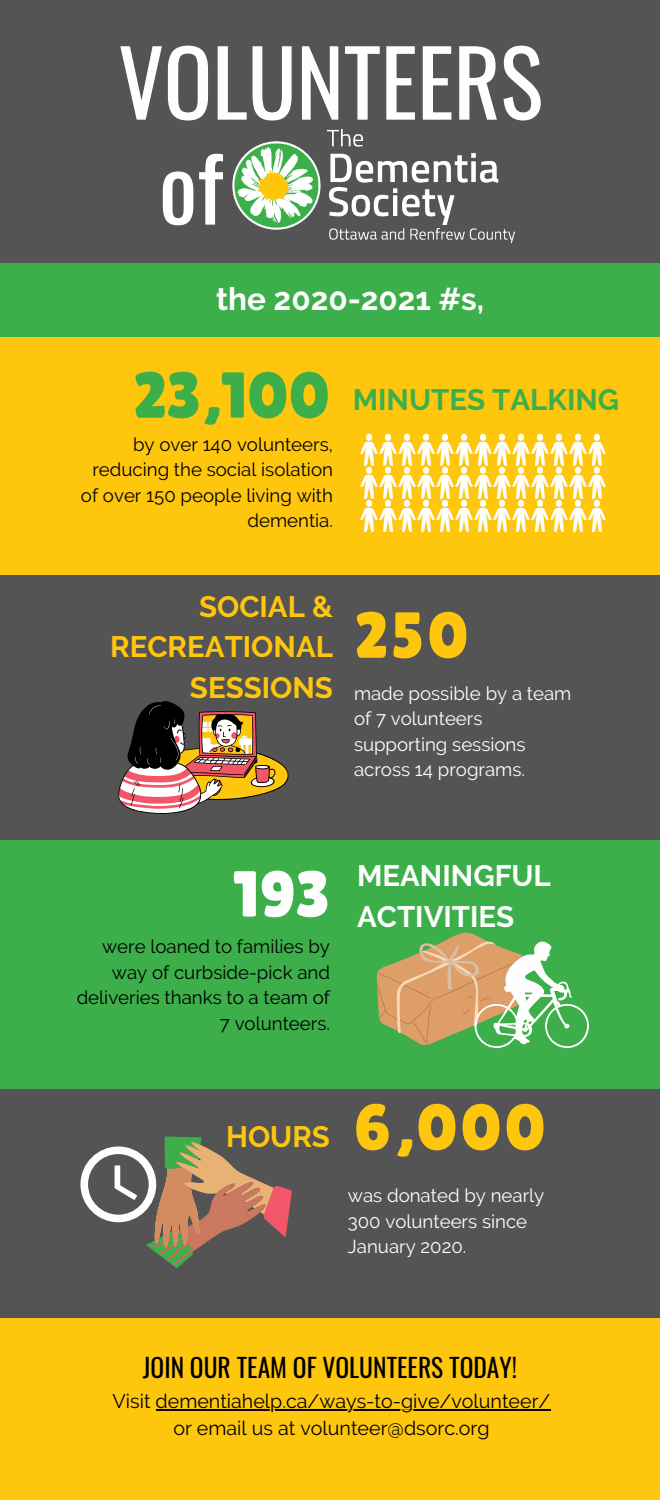
<style>
.page{position:relative;width:660px;height:1500px;background:#545454}
.page>*{position:absolute;margin:0;border:0;box-sizing:border-box;transform-origin:0 0}
.t1{font:90.7px "Oswald";color:#fff}
.t2{font:90.6px "Oswald";letter-spacing:-.005em;color:#fefefe}
.t3{font:64.9px "Lilita One";letter-spacing:.04em;color:#ffc60e}
.t4{font:64.9px "Lilita One";color:#3caf4a}
.t5{font:64.9px "Lilita One";color:#fefefe}
.t6{font:700 31.4px "Raleway";color:#fefefe}
.t7{font:700 29.4px/40.5px "Raleway";color:#ffc60e;text-align:right}
.t8{font:700 29.4px/40.5px "Raleway";color:#fefefe}
.t9{font:700 29.4px "Raleway";color:#3caf4a}
.t10{font:25.5px "Oswald";color:#000}
.t11{font:19.6px/27px "Raleway";color:#000;text-align:center}
.t12{font:18.7px/25.5px "Raleway";color:#000;text-align:right}
.t13{font:18.7px/25.5px "Raleway";color:#fefefe}
</style>
<div class="page">
<div style="left:0;top:263px;width:660px;height:1237px;background:#3caf4a"></div>
<div style="left:0;top:565px;width:660px;height:753px;background:#545454"></div>
<div style="left:0;top:337px;width:660px;height:238px;background:#ffc60e"></div>
<div style="left:0;top:840px;width:660px;height:248px;background:#3caf4a"></div>
<svg style="left:360px;top:434px;width:246px;height:98px"></svg>
<svg style="left:118px;top:701px;width:170px;height:113px"></svg>
<svg style="left:377px;top:933px;width:212px;height:115px"></svg>
<svg style="left:80px;top:1136px;width:212px;height:132px"></svg>
<div style="left:0;top:1318px;width:660px;height:182px;background:#ffc60e"></div>
<hr style="left:156px;top:1410px;width:394px;height:1px;background:#000">
<img style="left:232px;top:129px;width:282px;height:114px">
<h2 class="t2" style="left:118px;top:2px;width:426px">VOLUNTEERS</h2>
<h1 class="t1" style="left:159px;top:107px;width:66px">of</h1>
<h3 class="t6" style="left:216px;top:281px;width:270px">the 2020-2021 #s,</h3>
<h3 class="t4" style="left:133px;top:358px;width:199px">23,100</h3>
<p class="t12" style="left:81px;top:431px;width:254px">by over 140 volunteers, reducing the social isolation of over 150 people living with dementia.</p>
<h3 class="t9" style="left:353px;top:383px;width:268px">MINUTES TALKING</h3>
<h3 class="t7" style="left:110px;top:586px;width:224px">SOCIAL &amp;<br>RECREATIONAL<br>SESSIONS</h3>
<h3 class="t3" style="left:354px;top:598px;width:116px">250</h3>
<p class="t13" style="left:354px;top:680px;width:219px">made possible by a team of 7 volunteers supporting sessions across 14 programs.</p>
<h3 class="t5" style="left:233px;top:857px;width:99px">193</h3>
<p class="t12" style="left:77px;top:934px;width:255px">were loaned to families by way of curbside-pick and deliveries thanks to a team of<br>7 volunteers.</p>
<h3 class="t8" style="left:357px;top:856px;width:195px">MEANINGFUL<br>ACTIVITIES</h3>
<h3 class="t7" style="left:226px;top:1116px;width:105px">HOURS</h3>
<h3 class="t3" style="left:354px;top:1090px;width:193px">6,000</h3>
<p class="t13" style="left:348px;top:1183px;width:198px">was donated by nearly<br>300 volunteers since<br>January 2020.</p>
<h3 class="t10" style="left:143px;top:1345px;width:376px">JOIN OUR TEAM OF VOLUNTEERS TODAY!</h3>
<p class="t11" style="left:113px;top:1388px;width:439px">Visit dementiahelp.ca/ways-to-give/volunteer/ or email us at volunteer@dsorc.org</p>
</div>
